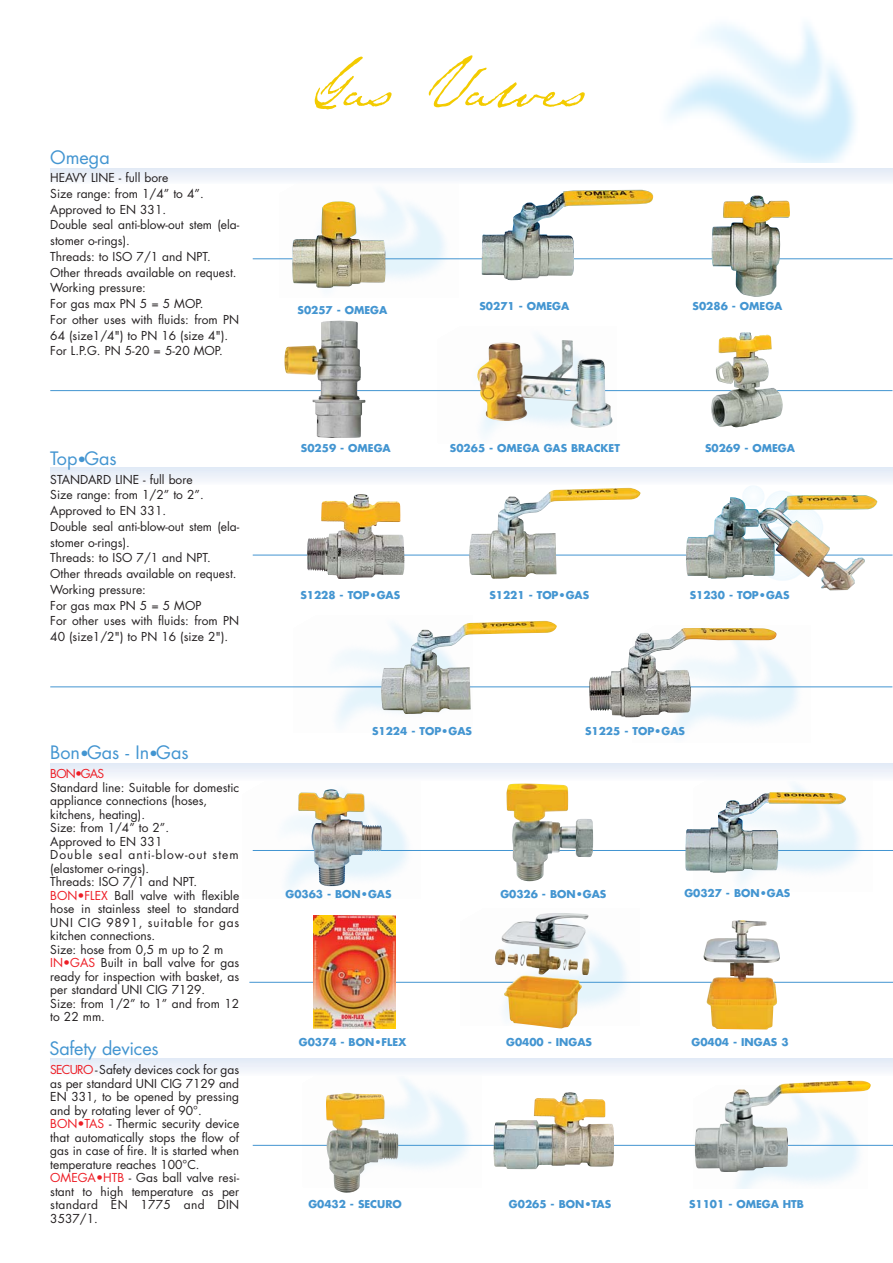
<style>
.page{position:relative;width:893px;height:1263px;background:#fff}
.page>*{position:absolute;margin:0;border:0;box-sizing:border-box;transform-origin:0 0}
.t1{font:75px "Texas Hero";color:#f3cb00;scale:.8 1}
.t2{font:18px "Futura";color:#4395d1}
.t3{font:12px/13.5px "Futura";color:#231f20}
.t4{font:12px "Futura";letter-spacing:-.06em;color:#ed1c24}
.t5{font:700 10.5px "Futura";color:#4395d1}
.s1{font-size:15px}
.s2{color:#ed1c24}
</style>
<div class="page">
<img style="left:460px;top:915px;width:179px;height:111px">
<hr style="left:50px;top:168px;width:842px;height:4px;background:#e3eaf5">
<hr style="left:50px;top:172px;width:842px;height:4px;background:#e5ecf8">
<hr style="left:50px;top:174px;width:842px;height:4px;background:#e9eef8">
<hr style="left:50px;top:176px;width:842px;height:4px;background:#edf1fa">
<hr style="left:50px;top:178px;width:842px;height:4px;background:#f1f5fb">
<hr style="left:50px;top:180px;width:842px;height:4px;background:#f6f8fc">
<hr style="left:50px;top:182px;width:842px;height:2px;background:#fbfcfe">
<hr style="left:50px;top:468px;width:842px;height:4px;background:#dde7f6">
<hr style="left:50px;top:471px;width:842px;height:4px;background:#e3eaf7">
<hr style="left:50px;top:473px;width:842px;height:4px;background:#e7edf8">
<hr style="left:50px;top:475px;width:842px;height:4px;background:#ebf0f9">
<hr style="left:50px;top:478px;width:842px;height:4px;background:#f0f3fa">
<hr style="left:50px;top:480px;width:842px;height:4px;background:#f5f7fc">
<hr style="left:50px;top:483px;width:842px;height:2px;background:#fbfcfe">
<hr style="left:50px;top:763px;width:842px;height:4px;background:#e2eaf6">
<hr style="left:50px;top:767px;width:842px;height:4px;background:#e4ebf7">
<hr style="left:50px;top:769px;width:842px;height:4px;background:#e8eef8">
<hr style="left:50px;top:772px;width:842px;height:4px;background:#edf1fa">
<hr style="left:50px;top:774px;width:842px;height:4px;background:#f1f5fb">
<hr style="left:50px;top:776px;width:842px;height:4px;background:#f6f8fc">
<hr style="left:50px;top:778px;width:842px;height:2px;background:#fafcfe">
<hr style="left:50px;top:1058px;width:842px;height:4px;background:#e3ebf7">
<hr style="left:50px;top:1061px;width:842px;height:4px;background:#e1e9f6">
<hr style="left:50px;top:1063px;width:842px;height:4px;background:#e6ecf8">
<hr style="left:50px;top:1065px;width:842px;height:4px;background:#eaeff9">
<hr style="left:50px;top:1068px;width:842px;height:4px;background:#eff3fa">
<hr style="left:50px;top:1070px;width:842px;height:4px;background:#f3f7fc">
<hr style="left:50px;top:1072px;width:842px;height:3px;background:#f7f9fd">
<hr style="left:50px;top:1074px;width:842px;height:1px;background:#fbfcfe">
<svg style="left:743px;top:486px;width:49px;height:9px"></svg>
<hr style="left:253px;top:258px;width:639px;height:1px;background:#4395d1">
<hr style="left:50px;top:390px;width:842px;height:1px;background:#4395d1">
<img style="left:482px;top:190px;width:171px;height:90px">
<img style="left:292px;top:201px;width:94px;height:87px">
<img style="left:711px;top:195px;width:79px;height:102px">
<hr style="left:253px;top:555px;width:639px;height:1px;background:#4395d1">
<hr style="left:50px;top:687px;width:842px;height:1px;background:#4395d1">
<hr style="left:253px;top:850px;width:639px;height:1px;background:#4395d1">
<hr style="left:249px;top:982px;width:643px;height:1px;background:#4395d1">
<hr style="left:253px;top:1145px;width:639px;height:1px;background:#4395d1">
<img style="left:469px;top:488px;width:171px;height:91px">
<img style="left:306px;top:494px;width:99px;height:85px">
<img style="left:686px;top:495px;width:191px;height:95px">
<img style="left:381px;top:621px;width:176px;height:93px">
<img style="left:685px;top:792px;width:161px;height:81px">
<img style="left:506px;top:783px;width:87px;height:98px">
<img style="left:298px;top:789px;width:84px;height:97px">
<img style="left:325px;top:1093px;width:73px;height:100px">
<img style="left:589px;top:628px;width:187px;height:89px">
<img style="left:711px;top:332px;width:72px;height:96px">
<img style="left:313px;top:915px;width:82px;height:113px">
<img style="left:514px;top:913px;width:74px;height:62px">
<img style="left:476px;top:340px;width:136px;height:88px">
<img style="left:284px;top:321px;width:81px;height:117px">
<img style="left:493px;top:1092px;width:121px;height:77px">
<img style="left:694px;top:1081px;width:177px;height:91px">
<img style="left:702px;top:920px;width:78px;height:109px">
<h2 class="t2" style="left:50px;top:149px;width:61px">Omega</h2>
<p class="t3" style="left:50px;top:171px;width:190px;line-height:15.8px">HEAVY LINE - full bore<br>Size range: from 1/4” to 4”.<br>Approved to EN 331.<br>Double seal anti-blow-out stem (ela&shy;stomer o-rings).<br>Threads: to ISO 7/1 and NPT.<br>Other threads available on request.<br>Working pressure:<br>For gas max PN 5 = 5 MOP.<br>For other uses with fluids: from PN<br>64 (size1/4") to PN 16 (size 4").<br>For L.P.G. PN 5-20 = 5-20 MOP.</p>
<h2 class="t2" style="left:50px;top:450px;width:68px">Top<span class="s1">•</span>Gas</h2>
<p class="t3" style="left:50px;top:472px;width:190px;line-height:15.8px">STANDARD LINE - full bore<br>Size range: from 1/2” to 2”.<br>Approved to EN 331.<br>Double seal anti-blow-out stem (ela&shy;stomer o-rings).<br>Threads: to ISO 7/1 and NPT.<br>Other threads available on request.<br>Working pressure:<br>For gas max PN 5 = 5 MOP<br>For other uses with fluids: from PN<br>40 (size1/2") to PN 16 (size 2").</p>
<h2 class="t2" style="left:50px;top:744px;width:140px">Bon<span class="s1">•</span>Gas - In<span class="s1">•</span>Gas</h2>
<p class="t4" style="left:50px;top:768px;width:56px">BON•GAS</p>
<p class="t3" style="left:50px;top:781px;width:190px">Standard line: Suitable for domestic appliance connections (hoses, kitchens, heating).<br>Size: from 1/4” to 2”.<br>Approved to EN 331<br>Double seal anti-blow-out stem (elastomer o-rings).<br>Threads: ISO 7/1 and NPT.<br><span class="s2">BON•FLEX</span> Ball valve with flexible hose in stainless steel to standard<br>UNI CIG 9891, suitable for gas kitchen connections.<br>Size: hose from 0,5 m up to 2 m<br><span class="s2">IN•GAS</span> Built in ball valve for gas ready for inspection with basket, as per standard UNI CIG 7129.<br>Size: from 1/2” to 1” and from 12 to 22 mm.</p>
<h2 class="t2" style="left:49px;top:1040px;width:111px">Safety devices</h2>
<p class="t3" style="left:50px;top:1064px;width:190px"><span class="s2">SECURO</span>- Safety devices cock for gas as per standard UNI CIG 7129 and<br>EN 331, to be opened by pressing and by rotating lever of 90°.<br><span class="s2">BON•TAS</span> - Thermic security device that automatically stops the flow of gas in case of fire. It is started when temperature reaches 100°C.<br><span class="s2">OMEGA•HTB</span> - Gas ball valve resi&shy;stant to high temperature as per standard EN 1775 and DIN<br>3537/1.</p>
<h1 class="t1" style="left:313px;top:35px;width:342px">Gas Valves</h1>
<p class="t5" style="left:297px;top:306px;width:91px">S0257 - OMEGA</p>
<p class="t5" style="left:301px;top:443px;width:91px">S0259 - OMEGA</p>
<p class="t5" style="left:479px;top:301px;width:91px">S0271 - OMEGA</p>
<p class="t5" style="left:692px;top:301px;width:91px">S0286 - OMEGA</p>
<p class="t5" style="left:450px;top:443px;width:171px">S0265 - OMEGA GAS BRACKET</p>
<p class="t5" style="left:705px;top:443px;width:91px">S0269 - OMEGA</p>
<p class="t5" style="left:300px;top:591px;width:101px">S1228 - TOP•GAS</p>
<p class="t5" style="left:489px;top:591px;width:101px">S1221 - TOP•GAS</p>
<p class="t5" style="left:689px;top:591px;width:101px">S1230 - TOP•GAS</p>
<p class="t5" style="left:372px;top:727px;width:101px">S1224 - TOP•GAS</p>
<p class="t5" style="left:585px;top:727px;width:101px">S1225 - TOP•GAS</p>
<p class="t5" style="left:285px;top:889px;width:108px">G0363 - BON•GAS</p>
<p class="t5" style="left:500px;top:889px;width:108px">G0326 - BON•GAS</p>
<p class="t5" style="left:684px;top:889px;width:108px">G0327 - BON•GAS</p>
<p class="t5" style="left:299px;top:1038px;width:109px">G0374 - BON•FLEX</p>
<p class="t5" style="left:506px;top:1038px;width:87px">G0400 - INGAS</p>
<p class="t5" style="left:691px;top:1038px;width:98px">G0404 - INGAS 3</p>
<p class="t5" style="left:308px;top:1199px;width:95px">G0432 - SECURO</p>
<p class="t5" style="left:509px;top:1199px;width:104px">G0265 - BON•TAS</p>
<p class="t5" style="left:689px;top:1199px;width:116px">S1101 - OMEGA HTB</p>
</div>
